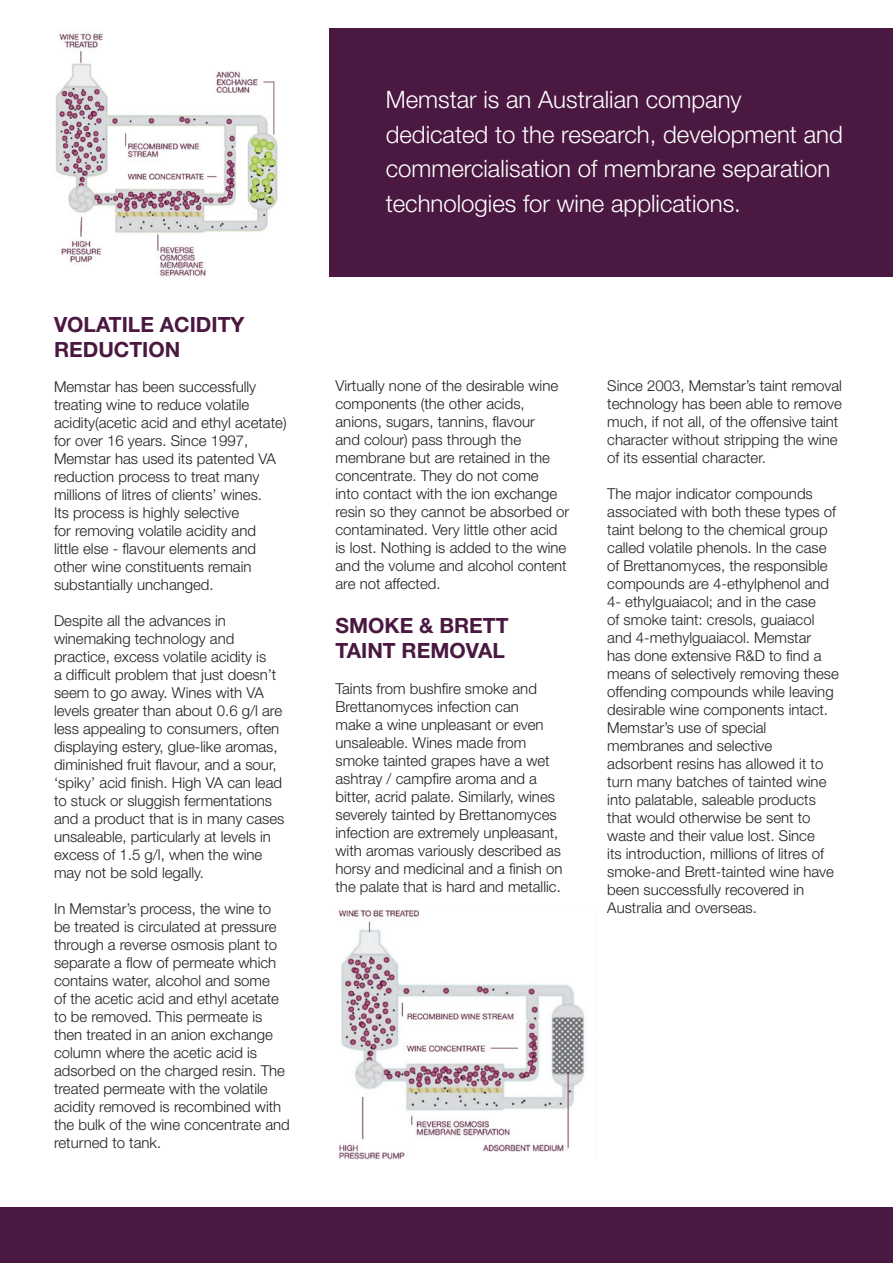
<style>
.page{position:relative;width:893px;height:1263px;background:#fff}
.page>*{position:absolute;margin:0;border:0;box-sizing:border-box;transform-origin:0 0}
.t1{font:300 24px/34.5px "Helvetica Neue";color:#fff}
.t2{font:700 21px/25.2px "Helvetica Neue East A";color:#4a1840}
.t3{font:300 15px/18px "Helvetica Neue";color:#231f20}
</style>
<div class="page">
<div style="left:0;top:1208px;width:893px;height:55px;background:#4a1840"></div>
<img style="left:55px;top:33px;width:223px;height:244px">
<img style="left:338px;top:909px;width:247px;height:251px">
<div style="left:329px;top:28px;width:564px;height:248px;background:#4a1840"></div>
<p class="t2" style="left:54px;top:312px;width:192px">VOLATILE ACIDITY<br>REDUCTION</p>
<p class="t3" style="left:54px;top:377px;width:234px">Memstar has been successfully treating wine to reduce volatile acidity(acetic acid and ethyl acetate) for over 16 years. Since 1997,<br>Memstar has used its patented VA reduction process to treat many millions of litres of clients’ wines.<br>Its process is highly selective<br>for removing volatile acidity and<br>little else - flavour elements and other wine constituents remain substantially unchanged.</p>
<p class="t3" style="left:54px;top:611px;width:232px">Despite all the advances in winemaking technology and practice, excess volatile acidity is<br>a difficult problem that just doesn’t seem to go away. Wines with VA levels greater than about 0.6 g/l are less appealing to consumers, often displaying estery, glue-like aromas, diminished fruit flavour, and a sour, ‘spiky’ acid finish. High VA can lead to stuck or sluggish fermentations and a product that is in many cases unsaleable, particularly at levels in excess of 1.5 g/l, when the wine may not be sold legally.</p>
<p class="t3" style="left:54px;top:899px;width:237px">In Memstar’s process, the wine to be treated is circulated at pressure through a reverse osmosis plant to separate a flow of permeate which contains water, alcohol and some<br>of the acetic acid and ethyl acetate to be removed. This permeate is then treated in an anion exchange column where the acetic acid is adsorbed on the charged resin. The treated permeate with the volatile acidity removed is recombined with the bulk of the wine concentrate and returned to tank.</p>
<p class="t1" style="left:386px;top:82px;width:459px">Memstar is an Australian company dedicated to the research, development and commercialisation of membrane separation technologies for wine applications.</p>
<p class="t3" style="left:335px;top:377px;width:235px">Virtually none of the desirable wine components (the other acids, anions, sugars, tannins, flavour<br>and colour) pass through the membrane but are retained in the concentrate. They do not come<br>into contact with the ion exchange resin so they cannot be absorbed or contaminated. Very little other acid is lost. Nothing is added to the wine and the volume and alcohol content are not affected.</p>
<p class="t2" style="left:335px;top:613px;width:175px">SMOKE &amp; BRETT<br>TAINT REMOVAL</p>
<p class="t3" style="left:335px;top:679px;width:228px">Taints from bushfire smoke and Brettanomyces infection can<br>make a wine unpleasant or even unsaleable. Wines made from smoke tainted grapes have a wet ashtray / campfire aroma and a bitter, acrid palate. Similarly, wines severely tainted by Brettanomyces infection are extremely unpleasant, with aromas variously described as horsy and medicinal and a finish on the palate that is hard and metallic.</p>
<p class="t3" style="left:607px;top:377px;width:236px">Since 2003, Memstar’s taint removal technology has been able to remove much, if not all, of the offensive taint character without stripping the wine of its essential character.</p>
<p class="t3" style="left:607px;top:485px;width:233px">The major indicator compounds associated with both these types of taint belong to the chemical group called volatile phenols. In the case of Brettanomyces, the responsible compounds are 4-ethylphenol and 4- ethylguaiacol; and in the case<br>of smoke taint: cresols, guaiacol and 4-methylguaiacol. Memstar<br>has done extensive R&amp;D to find a means of selectively removing these offending compounds while leaving desirable wine components intact.</p>
<p class="t3" style="left:607px;top:719px;width:228px">Memstar’s use of special membranes and selective adsorbent resins has allowed it to turn many batches of tainted wine into palatable, saleable products that would otherwise be sent to waste and their value lost. Since<br>its introduction, millions of litres of smoke-and Brett-tainted wine have been successfully recovered in<br>Australia and overseas.</p>
</div>
